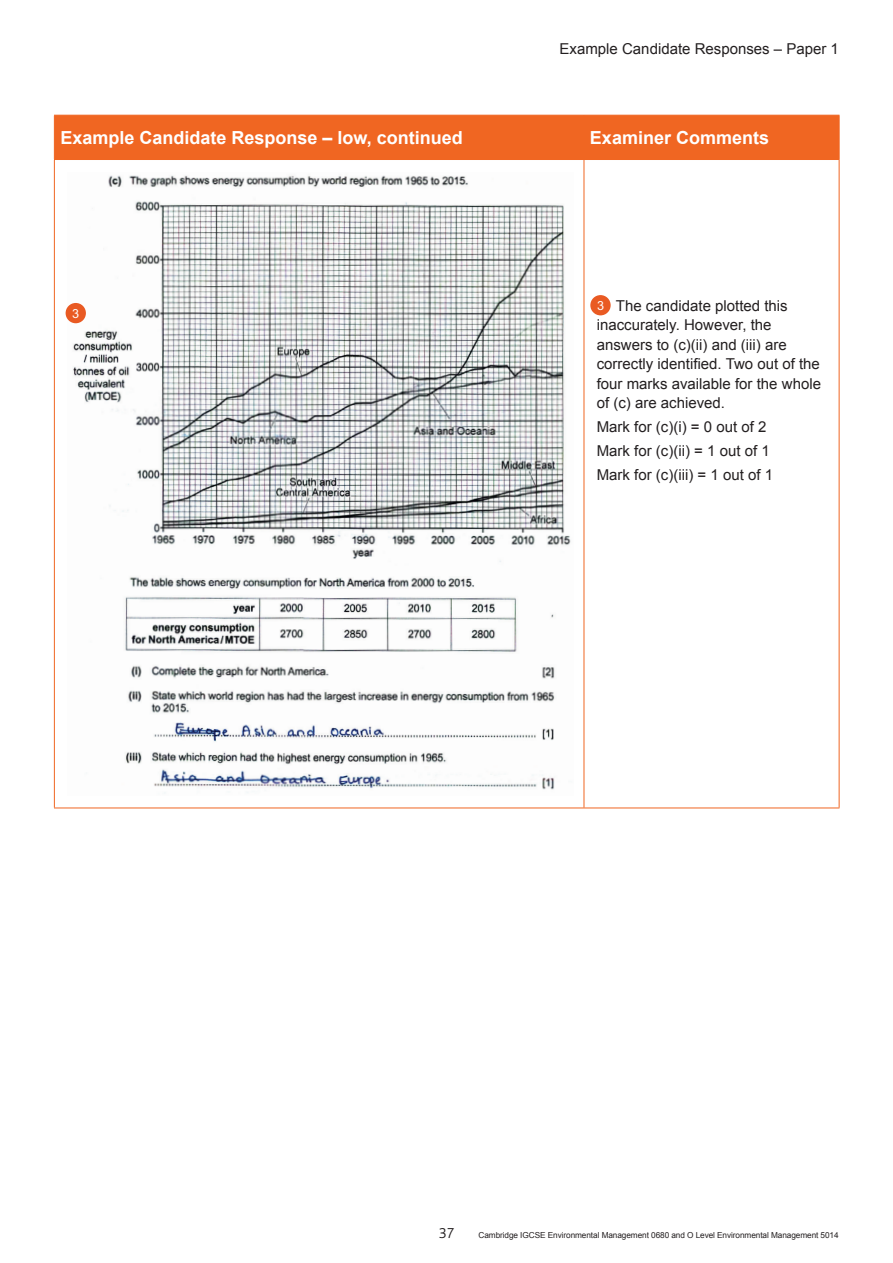
<style>
.page{position:relative;width:893px;height:1263px;background:#fff}
.page>*{position:absolute;margin:0;border:0;box-sizing:border-box;transform-origin:0 0}
.t1{font:700 18px "Arial";color:#fff}
.t2{font:15px/19.5px "Arial";color:#231f20}
.t3{font:300 15px "Bliss";color:#231f20}
.t4{font:12.6px "Arial MT Pro";color:#fff}
.t5{font:8.25px "Arial";letter-spacing:-.01em;color:#231f20}
</style>
<div class="page">
<div style="left:55px;top:116px;width:784px;height:43px;background:#f06622"></div>
<hr style="left:54px;top:116px;width:1px;height:43px;background:#f06622">
<hr style="left:54px;top:115px;width:530px;height:1px;background:#f06622">
<hr style="left:54px;top:159px;width:530px;height:1px;background:#f06622">
<hr style="left:584px;top:116px;width:1px;height:43px;background:#f06622">
<hr style="left:584px;top:115px;width:255px;height:1px;background:#f06622">
<hr style="left:839px;top:116px;width:1px;height:43px;background:#f06622">
<hr style="left:584px;top:159px;width:255px;height:1px;background:#f06622">
<hr style="left:54px;top:160px;width:1px;height:647px;background:#f06622">
<hr style="left:584px;top:160px;width:1px;height:647px;background:#f06622">
<hr style="left:839px;top:160px;width:1px;height:647px;background:#f06622">
<hr style="left:54px;top:807px;width:530px;height:1px;background:#f06622">
<hr style="left:584px;top:807px;width:255px;height:1px;background:#f06622">
<img style="left:67px;top:175px;width:504px;height:618px">
<div style="left:590px;top:295px;width:21px;height:20px;background:#e95a23;border-radius:50%"></div>
<div style="left:66px;top:303px;width:20px;height:20px;background:#e95a23;border-radius:50%"></div>
<p class="t2" style="left:560px;top:39px;width:281px">Example Candidate Responses – Paper 1</p>
<p class="t1" style="left:60px;top:126px;width:404px">Example Candidate Response – low, continued</p>
<p class="t1" style="left:590px;top:126px;width:181px">Examiner Comments</p>
<p class="t4" style="left:72px;top:306px;width:9px">3</p>
<p class="t2" style="left:597px;top:296px;width:226px;text-indent:19px">The candidate plotted this inaccurately. However, the answers to (c)(ii) and (iii) are correctly identified. Two out of the four marks available for the whole of (c) are achieved.</p>
<p class="t2" style="left:597px;top:415px;width:178px;line-height:23.7px">Mark for (c)(i) = 0 out of 2<br>Mark for (c)(ii) = 1 out of 1<br>Mark for (c)(iii) = 1 out of 1</p>
<p class="t4" style="left:597px;top:298px;width:9px">3</p>
<p class="t3" style="left:439px;top:1225px;width:17px">37</p>
<p class="t5" style="left:478px;top:1229px;width:362px">Cambridge IGCSE Environmental Management 0680 and O Level Environmental Management 5014</p>
</div>
